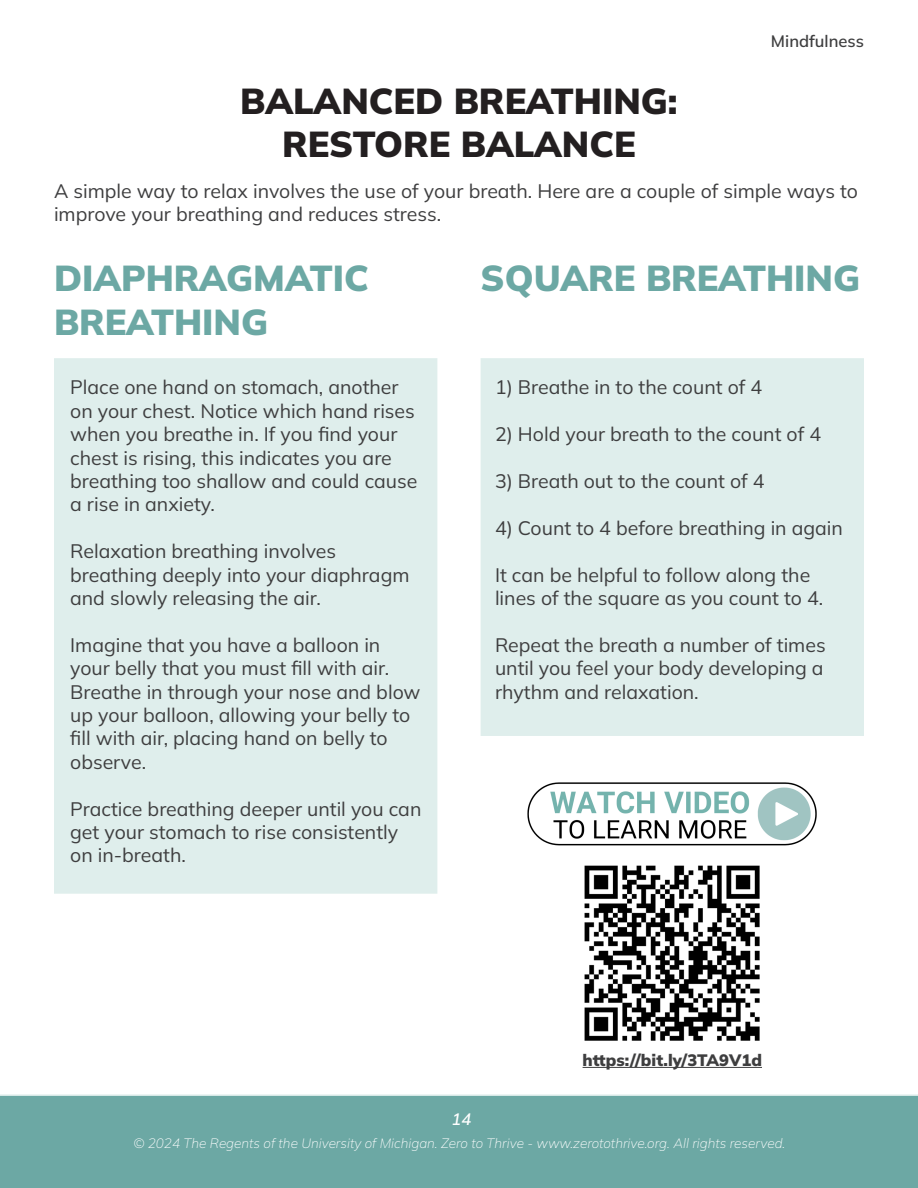
<style>
.page{position:relative;width:918px;height:1188px;background:#fff}
.page>*{position:absolute;margin:0;border:0;box-sizing:border-box;transform-origin:0 0}
.t1{font:900 36px/43.2px "Mulish";color:#6ca8a4}
.t2{font:900 36px "Mulish";color:#231f20}
.t3{font:19.5px/23.4px "Mulish";color:#3e3e3f}
.t4{font:900 16.5px "Mulish";color:#3e3e3f}
.t5{font:600 16.5px "Mulish";color:#3e3e3f}
.t6{font:italic 600 16.5px "Mulish";color:#fff}
.t7{font:italic 200 13.5px "Mulish";color:#fff}
</style>
<div class="page">
<div style="left:0;top:1094px;width:918px;height:94px;background:#6ca8a4"></div>
<div style="left:54px;top:358px;width:383px;height:536px;background:#dfeeec"></div>
<div style="left:481px;top:358px;width:383px;height:378px;background:#dfeeec"></div>
<img style="left:527px;top:782px;width:290px;height:64px">
<hr style="left:583px;top:1067px;width:179px;height:1px;background:#3e3e3f">
<img style="left:584px;top:865px;width:176px;height:176px">
<p class="t5" style="left:771px;top:29px;width:95px">Mindfulness</p>
<p class="t2" style="left:240px;top:77px;width:439px">BALANCED BREATHING:</p>
<p class="t2" style="left:282px;top:120px;width:355px">RESTORE BALANCE</p>
<p class="t3" style="left:54px;top:178px;width:805px">A simple way to relax involves the use of your breath. Here are a couple of simple ways to improve your breathing and reduces stress.</p>
<p class="t1" style="left:54px;top:256px;width:316px">DIAPHRAGMATIC<br>BREATHING</p>
<p class="t1" style="left:481px;top:256px;width:381px">SQUARE BREATHING</p>
<p class="t3" style="left:70px;top:375px;width:349px">Place one hand on stomach, another on your chest. Notice which hand rises when you breathe in. If you find your chest is rising, this indicates you are breathing too shallow and could cause a rise in anxiety.</p>
<p class="t3" style="left:70px;top:539px;width:341px">Relaxation breathing involves breathing deeply into your diaphragm and slowly releasing the air.</p>
<p class="t3" style="left:70px;top:633px;width:352px">Imagine that you have a balloon in your belly that you must fill with air.<br>Breathe in through your nose and blow up your balloon, allowing your belly to fill with air, placing hand on belly to observe.</p>
<p class="t3" style="left:70px;top:796px;width:353px">Practice breathing deeper until you can get your stomach to rise consistently on in-breath.</p>
<p class="t3" style="left:495px;top:375px;width:269px">1) Breathe in to the count of 4</p>
<p class="t3" style="left:495px;top:422px;width:328px">2) Hold your breath to the count of 4</p>
<p class="t3" style="left:495px;top:469px;width:271px">3) Breath out to the count of 4</p>
<p class="t3" style="left:495px;top:516px;width:350px">4) Count to 4 before breathing in again</p>
<p class="t3" style="left:495px;top:562px;width:330px">It can be helpful to follow along the lines of the square as you count to 4.</p>
<p class="t3" style="left:495px;top:633px;width:332px;text-align:justify">Repeat the breath a number of times until you feel your body developing a rhythm and relaxation.</p>
<p class="t4" style="left:583px;top:1049px;width:181px">https://bit.ly/3TA9V1d</p>
<p class="t6" style="left:451px;top:1108px;width:21px">14</p>
<p class="t7" style="left:133px;top:1134px;width:654px">© 2024 The Regents of the University of Michigan. Zero to Thrive - www.zerotothrive.org. All rights reserved.</p>
</div>
